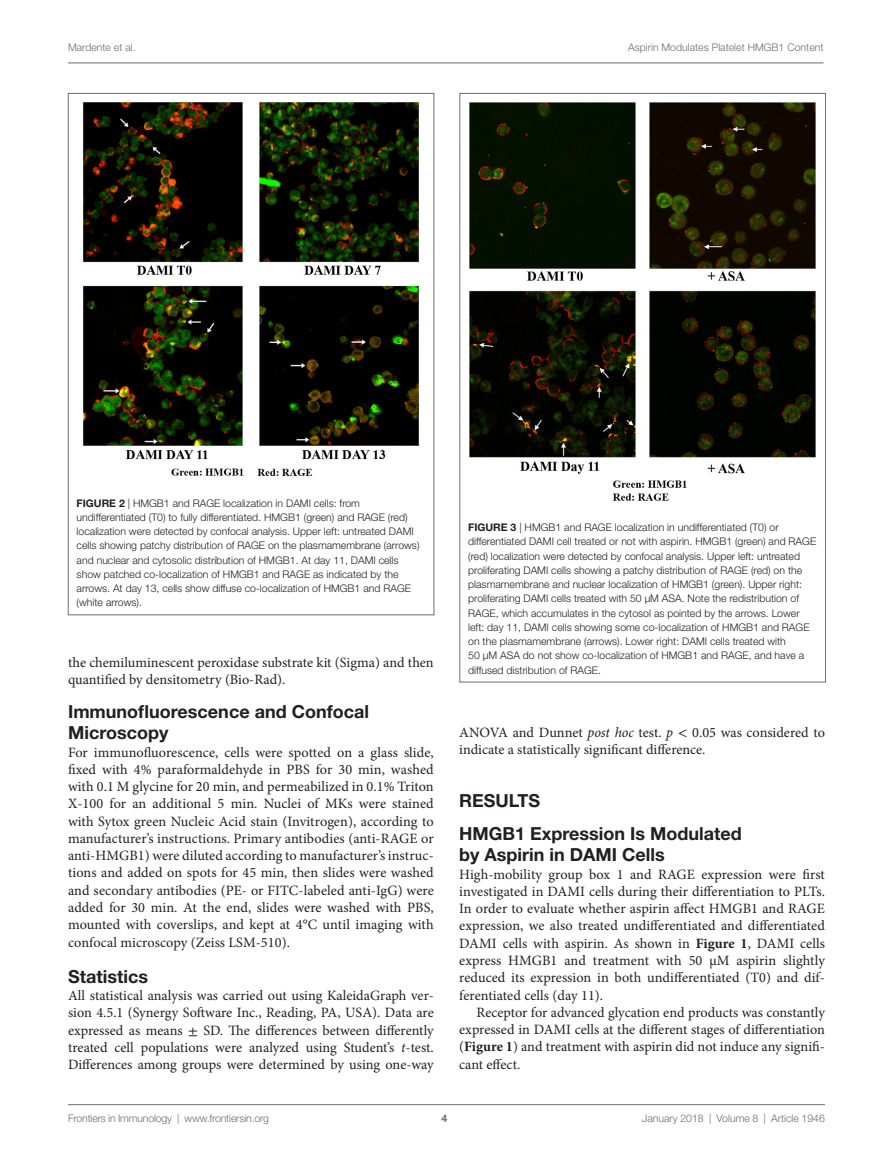
<style>
.page{position:relative;width:893px;height:1170px;background:#fff}
.page>*{position:absolute;margin:0;border:0;box-sizing:border-box;transform-origin:0 0}
.t1{font:700 18px/21px "Helvetica Neue LT Std";color:#231f20}
.t2{font:14.25px/17.2px "Minion Pro";color:#231f20;text-align:justify}
.t3{font:300 10.5px/14.2px "Helvetica Neue LT Std";color:#231f20}
.t4{font:300 10.5px "Helvetica Neue LT Std";color:#6c6d70}
.t5{font:700 10.5px "Helvetica Neue LT Std";color:#6c6d70}
.s1{font-weight:700}
.s2{font-family:"STIX General"}
.s3{font-style:italic}
</style>
<div class="page">
<img style="left:469px;top:102px;width:347px;height:399px">
<img style="left:83px;top:102px;width:337px;height:374px">
<hr style="left:68px;top:63px;width:756px;height:1px;background:#6c6d70">
<hr style="left:68px;top:1104px;width:757px;height:1px;background:#6c6d70">
<p class="t4" style="left:68px;top:41px;width:69px">Mardente et al.</p>
<p class="t4" style="left:628px;top:41px;width:197px">Aspirin Modulates Platelet HMGB1 Content</p>
<p class="t3" style="left:77px;top:495px;width:344px"><span class="s1">Figure 2</span> | HMGB1 and RAGE localization in DAMI cells: from undifferentiated (T0) to fully differentiated. HMGB1 (green) and RAGE (red) localization were detected by confocal analysis. Upper left: untreated DAMI cells showing patchy distribution of RAGE on the plasmamembrane (arrows) and nuclear and cytosolic distribution of HMGB1. At day 11, DAMI cells show patched co-localization of HMGB1 and RAGE as indicated by the arrows. At day 13, cells show diffuse co-localization of HMGB1 and RAGE (white arrows).</p>
<p class="t2" style="left:68px;top:653px;width:367px">the chemiluminescent peroxidase substrate kit (Sigma) and then quantified by densitometry (Bio-Rad).</p>
<p class="t1" style="left:68px;top:701px;width:302px">Immunofluorescence and Confocal<br>Microscopy</p>
<p class="t2" style="left:68px;top:743px;width:367px">For immunofluorescence, cells were spotted on a glass slide, fixed with 4% paraformaldehyde in PBS for 30 min, washed with 0.1 M glycine for 20 min, and permeabilized in 0.1% Triton X-100 for an additional 5 min. Nuclei of MKs were stained with Sytox green Nucleic Acid stain (Invitrogen), according to manufacturer’s instructions. Primary antibodies (anti-RAGE or anti-HMGB1) were diluted according to manufacturer’s instruc&shy;tions and added on spots for 45 min, then slides were washed and secondary antibodies (PE- or FITC-labeled anti-IgG) were added for 30 min. At the end, slides were washed with PBS, mounted with coverslips, and kept at 4°C until imaging with confocal microscopy (Zeiss LSM-510).</p>
<p class="t1" style="left:68px;top:965px;width:81px">Statistics</p>
<p class="t2" style="left:68px;top:986px;width:367px">All statistical analysis was carried out using KaleidaGraph ver&shy;sion 4.5.1 (Synergy Software Inc., Reading, PA, USA). Data are expressed as means <span class="s2">±</span> SD. The differences between differently treated cell populations were analyzed using Student’s <span class="s3">t</span>-test.<br>Differences among groups were determined by using one-way</p>
<p class="t3" style="left:468px;top:520px;width:349px"><span class="s1">Figure 3</span> | HMGB1 and RAGE localization in undifferentiated (T0) or differentiated DAMI cell treated or not with aspirin. HMGB1 (green) and RAGE (red) localization were detected by confocal analysis. Upper left: untreated proliferating DAMI cells showing a patchy distribution of RAGE (red) on the plasmamembrane and nuclear localization of HMGB1 (green). Upper right: proliferating DAMI cells treated with 50 µM ASA. Note the redistribution of RAGE, which accumulates in the cytosol as pointed by the arrows. Lower left: day 11, DAMI cells showing some co-localization of HMGB1 and RAGE on the plasmamembrane (arrows). Lower right: DAMI cells treated with<br>50 µM ASA do not show co-localization of HMGB1 and RAGE, and have a diffused distribution of RAGE.</p>
<p class="t2" style="left:459px;top:723px;width:367px">ANOVA and Dunnet <span class="s3">post hoc</span> test. <span class="s3">p</span> <span class="s2">&lt;</span> 0.05 was considered to indicate a statistically significant difference.</p>
<p class="t1" style="left:459px;top:789px;width:13px">RES</p>
<p class="t1" style="left:459px;top:782px;width:284px;line-height:33.8px;text-indent:36px">ULTS<br>HMGB1 Expression Is Modulated</p>
<p class="t1" style="left:459px;top:844px;width:207px">by Aspirin in DAMI Cells</p>
<p class="t2" style="left:459px;top:865px;width:367px">High-mobility group box 1 and RAGE expression were first investigated in DAMI cells during their differentiation to PLTs.<br>In order to evaluate whether aspirin affect HMGB1 and RAGE expression, we also treated undifferentiated and differentiated DAMI cells with aspirin. As shown in <span class="s1">Figure 1</span>, DAMI cells express HMGB1 and treatment with 50 µM aspirin slightly reduced its expression in both undifferentiated (T0) and dif&shy;ferentiated cells (day 11).</p>
<p class="t2" style="left:459px;top:1003px;width:367px;text-indent:17px">Receptor for advanced glycation end products was constantly expressed in DAMI cells at the different stages of differentiation (<span class="s1">Figure 1</span>) and treatment with aspirin did not induce any signifi&shy;cant effect.</p>
<p class="t4" style="left:68px;top:1111px;width:203px">Frontiers in Immunology | www.frontiersin.org</p>
<p class="t4" style="left:642px;top:1111px;width:184px">January 2018 | Volume 8 | Article 1946</p>
<p class="t5" style="left:441px;top:1111px;width:7px">4</p>
</div>
